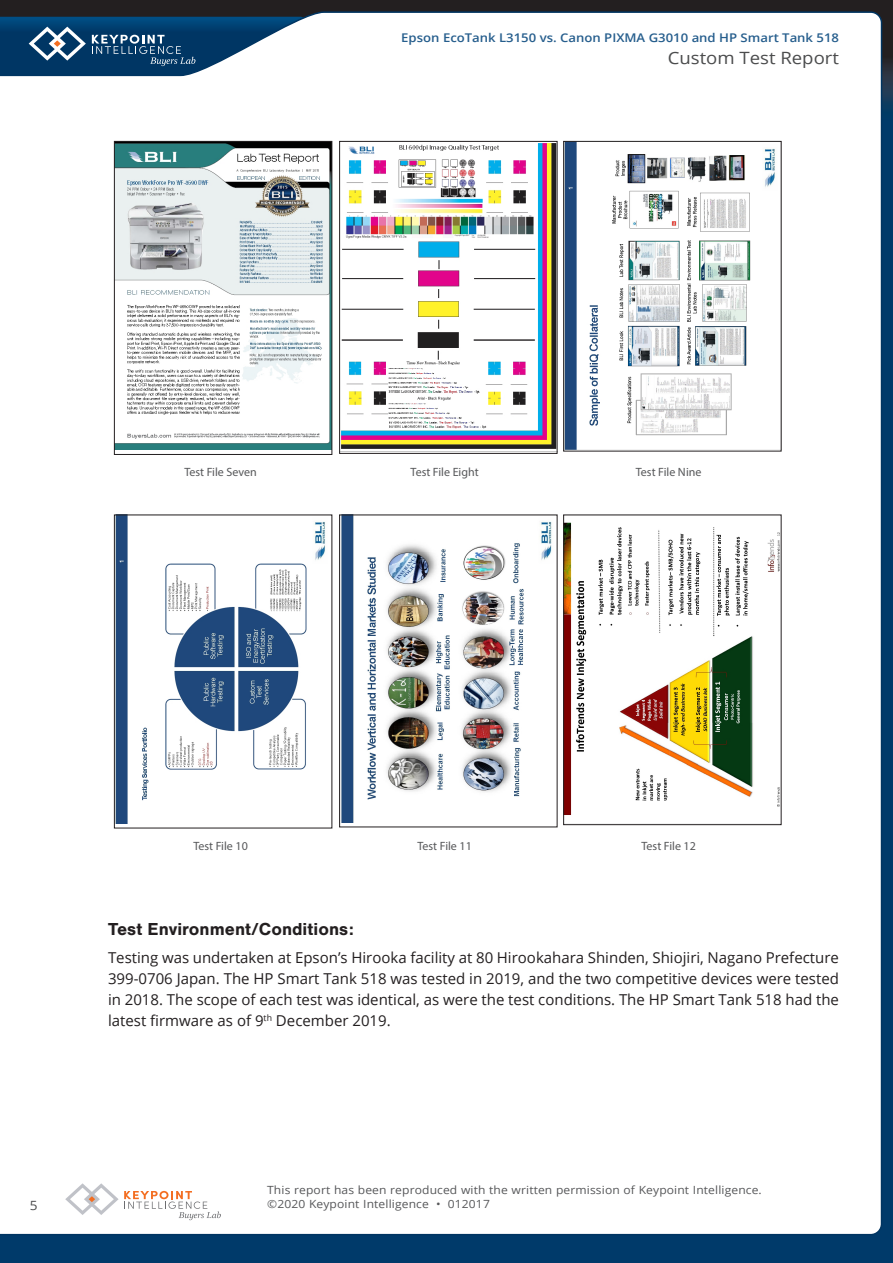
<style>
.page{position:relative;width:893px;height:1263px;background:#fff}
.page>*{position:absolute;margin:0;border:0;box-sizing:border-box;transform-origin:0 0}
.t1{font:700 18px "Nimbus San";color:#231f20}
.t2{font:16.95px "Open Sans";color:#4b4c4d;scale:1.09 1}
.t3{font:15px/21px "Open Sans";color:#231f20;text-align:justify}
.t4{font:12.75px "Open Sans";color:#4b4c4d;scale:1.07 1}
.t5{font:12px "Myriad Pro";color:#57585a}
.t6{font:600 12px "Open Sans";color:#265e8d;scale:1.09 1}
.t7{font:11.25px/13.5px "Open Sans";letter-spacing:.01em;color:#57585a;scale:1.07 1}
</style>
<div class="page">
<div style="left:0;top:63px;width:893px;height:1200px;background:#003a6a"></div>
<div style="left:0;top:0;width:893px;height:77px;background:#231f20"></div>
<svg style="left:883px;top:62px;width:10px;height:43px"></svg>
<div style="left:0;top:11px;width:883px;height:1223px;background:#fff"></div>
<svg style="left:0;top:17px;width:370px;height:73px"></svg>
<svg style="left:65px;top:1183px;width:156px;height:37px"></svg>
<img style="left:116px;top:143px;width:214px;height:306px">
<div style="left:114px;top:141px;width:218px;height:314px;border:1px solid #231f20"></div>
<img style="left:341px;top:143px;width:214px;height:308px">
<div style="left:339px;top:141px;width:218px;height:313px;border:1px solid #231f20"></div>
<img style="left:565px;top:143px;width:214px;height:306px">
<div style="left:563px;top:141px;width:218px;height:310px;border:1px solid #231f20"></div>
<img style="left:116px;top:517px;width:214px;height:306px">
<div style="left:114px;top:515px;width:218px;height:313px;border:1px solid #231f20"></div>
<img style="left:341px;top:517px;width:214px;height:305px">
<div style="left:339px;top:515px;width:218px;height:312px;border:1px solid #231f20"></div>
<img style="left:565px;top:517px;width:214px;height:306px">
<div style="left:563px;top:515px;width:218px;height:310px;border:1px solid #231f20"></div>
<p class="t6" style="left:401px;top:30px;width:403px">Epson EcoTank L3150 vs. Canon PIXMA G3010 and HP Smart Tank 518</p>
<p class="t2" style="left:668px;top:46px;width:159px">Custom Test Report</p>
<p class="t5" style="left:184px;top:465px;width:74px">Test File Seven</p>
<p class="t5" style="left:411px;top:465px;width:70px">Test File Eight</p>
<p class="t5" style="left:636px;top:465px;width:67px">Test File Nine</p>
<p class="t4" style="left:30px;top:1196px;width:9px">5</p>
<p class="t5" style="left:193px;top:838px;width:56px">Test File 10</p>
<p class="t5" style="left:417px;top:838px;width:56px">Test File 11</p>
<p class="t5" style="left:641px;top:838px;width:56px">Test File 12</p>
<p class="t1" style="left:108px;top:919px;width:247px">Test Environment/Conditions:</p>
<p class="t3" style="left:108px;top:946px;width:732px">Testing was undertaken at Epson’s Hirooka facility at 80 Hirookahara Shinden, Shiojiri, Nagano Prefecture 399-0706 Japan. The HP Smart Tank 518 was tested in 2019, and the two competitive devices were tested in 2018. The scope of each test was identical, as were the test conditions. The HP Smart Tank 518 had the latest firmware as of 9<sup>th</sup> December 2019.</p>
<p class="t7" style="left:267px;top:1183px;width:464px">This report has been reproduced with the written permission of Keypoint Intelligence. ©2020 Keypoint Intelligence • 012017</p>
</div>
